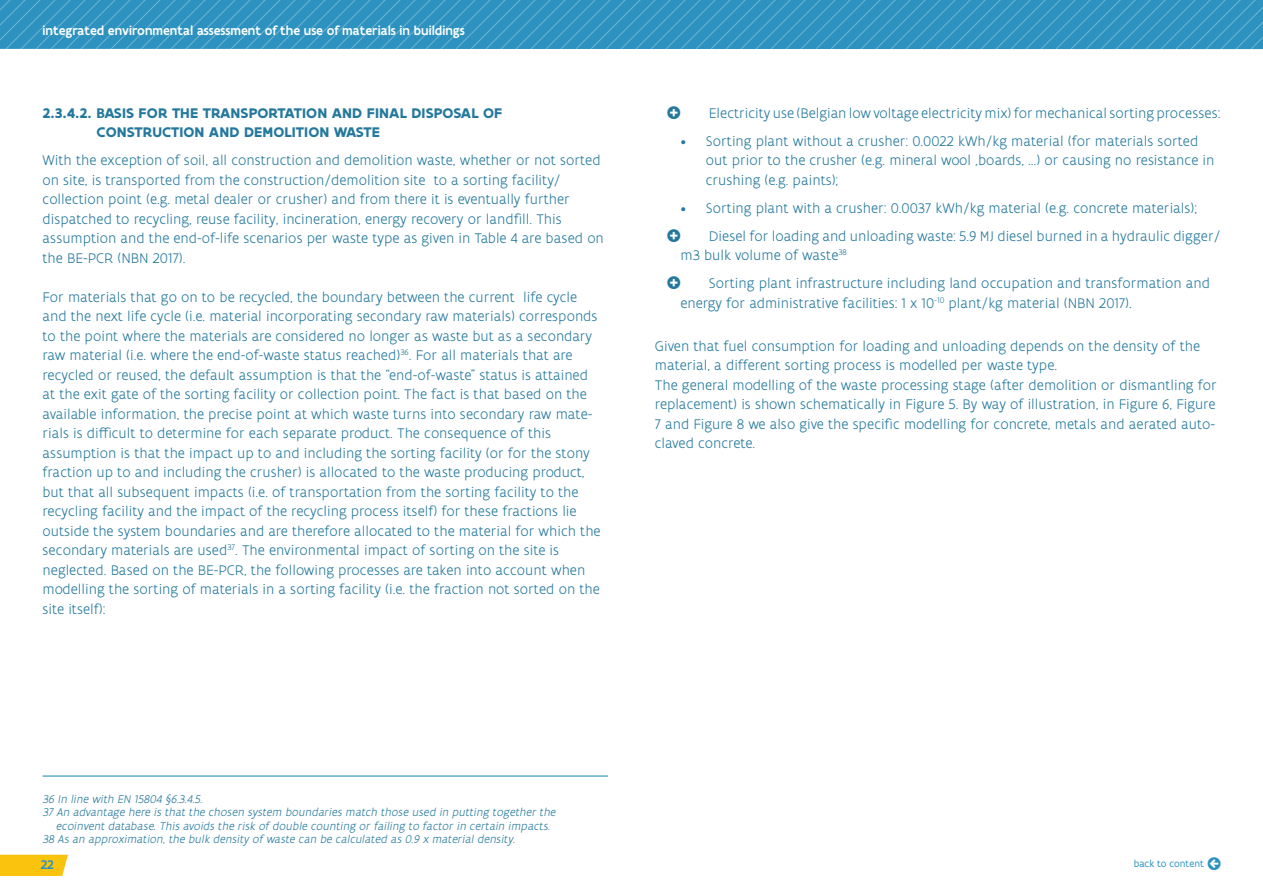
<style>
.page{position:relative;width:1263px;height:893px;background:#fff}
.page>*{position:absolute;margin:0;border:0;box-sizing:border-box;transform-origin:0 0}
.t1{font:300 15px/19.5px "Flanders Art Sans";color:#24789c}
.t2{font:700 15px/19.5px "Flanders Art Sans";letter-spacing:.005em;color:#24789c}
.t3{font:500 13.5px "Flanders Art Sans";color:#fff}
.t4{font:500 13.5px "Flanders Art Sans";color:#2d92bf}
.t5{font:italic 300 12px "Flanders Art Sans";color:#24789c}
.t6{font:10.5px "Flanders Art Sans";color:#2d92bf}
</style>
<div class="page">
<svg style="left:0;top:855px;width:68px;height:21px"></svg>
<svg style="left:0;top:0;width:1263px;height:49px;background:#3495c1"></svg>
<hr style="left:43px;top:775px;width:565px;height:2px;background:#2d92bf">
<p class="t3" style="left:43px;top:22px;width:424px">integrated environmental assessment of the use of materials in buildings</p>
<p class="t2" style="left:97px;top:103px;width:407px;text-indent:-54px">2.3.4.2. BASIS FOR THE TRANSPORTATION AND FINAL DISPOSAL OF<br>CONSTRUCTION AND DEMOLITION WASTE</p>
<p class="t1" style="left:43px;top:150px;width:563px">With the exception of soil, all construction and demolition waste, whether or not sorted on site, is transported from the construction/demolition site to a sorting facility/ collection point (e.g. metal dealer or crusher) and from there it is eventually further dispatched to recycling, reuse facility, incineration, energy recovery or landfill. This assumption and the end-of-life scenarios per waste type as given in Table 4 are based on the BE-PCR (NBN 2017).</p>
<p class="t1" style="left:43px;top:287px;width:560px">For materials that go on to be recycled, the boundary between the current life cycle and the next life cycle (i.e. material incorporating secondary raw materials) corresponds to the point where the materials are considered no longer as waste but as a secondary raw material (i.e. where the end-of-waste status reached)<sup>36</sup>. For all materials that are recycled or reused, the default assumption is that the “end-of-waste” status is attained at the exit gate of the sorting facility or collection point. The fact is that based on the available information, the precise point at which waste turns into secondary raw mate&shy;rials is difficult to determine for each separate product. The consequence of this assumption is that the impact up to and including the sorting facility (or for the stony fraction up to and including the crusher) is allocated to the waste producing product, but that all subsequent impacts (i.e. of transportation from the sorting facility to the recycling facility and the impact of the recycling process itself) for these fractions lie outside the system boundaries and are therefore allocated to the material for which the secondary materials are used<sup>37</sup>. The environmental impact of sorting on the site is neglected. Based on the BE-PCR, the following processes are taken into account when modelling the sorting of materials in a sorting facility (i.e. the fraction not sorted on the site itself):</p>
<p class="t1" style="left:709px;top:103px;width:513px">Electricity use (Belgian low voltage electricity mix) for mechanical sorting processes:</p>
<p class="t1" style="left:706px;top:131px;width:510px;text-indent:-26px">• Sorting plant without a crusher: 0.0022 kWh/kg material (for materials sorted out prior to the crusher (e.g. mineral wool ,boards, …) or causing no resistance in crushing (e.g. paints);</p>
<p class="t1" style="left:709px;top:194px;width:513px;line-height:28px;text-indent:-28px">• Sorting plant with a crusher: 0.0037 kWh/kg material (e.g. concrete materials);<br>Diesel for loading and unloading waste: 5.9 MJ diesel burned in a hydraulic digger/</p>
<p class="t1" style="left:709px;top:241px;width:503px;line-height:28px;text-indent:-28px">m3 bulk volume of waste<sup>38<br></sup>Sorting plant infrastructure including land occupation and transformation and</p>
<p class="t1" style="left:680px;top:293px;width:453px">energy for administrative facilities: 1 x 10<sup>-10</sup> plant/kg material (NBN 2017).</p>
<p class="t1" style="left:655px;top:336px;width:563px">Given that fuel consumption for loading and unloading depends on the density of the material, a different sorting process is modelled per waste type.<br>The general modelling of the waste processing stage (after demolition or dismantling for replacement) is shown schematically in Figure 5. By way of illustration, in Figure 6, Figure 7 and Figure 8 we also give the specific modelling for concrete, metals and aerated auto&shy;claved concrete.</p>
<p class="t5" style="left:43px;top:792px;width:164px">36 In line with EN 15804 §6.3.4.5.</p>
<p class="t5" style="left:43px;top:805px;width:517px">37 An advantage here is that the chosen system boundaries match those used in putting together the</p>
<p class="t5" style="left:56px;top:819px;width:498px">ecoinvent database. This avoids the risk of double counting or failing to factor in certain impacts.</p>
<p class="t5" style="left:43px;top:832px;width:477px">38 As an approximation, the bulk density of waste can be calculated as 0.9 x material density.</p>
<p class="t4" style="left:41px;top:856px;width:15px">22</p>
<p class="t6" style="left:1134px;top:857px;width:89px">back to content ◻</p>
</div>
